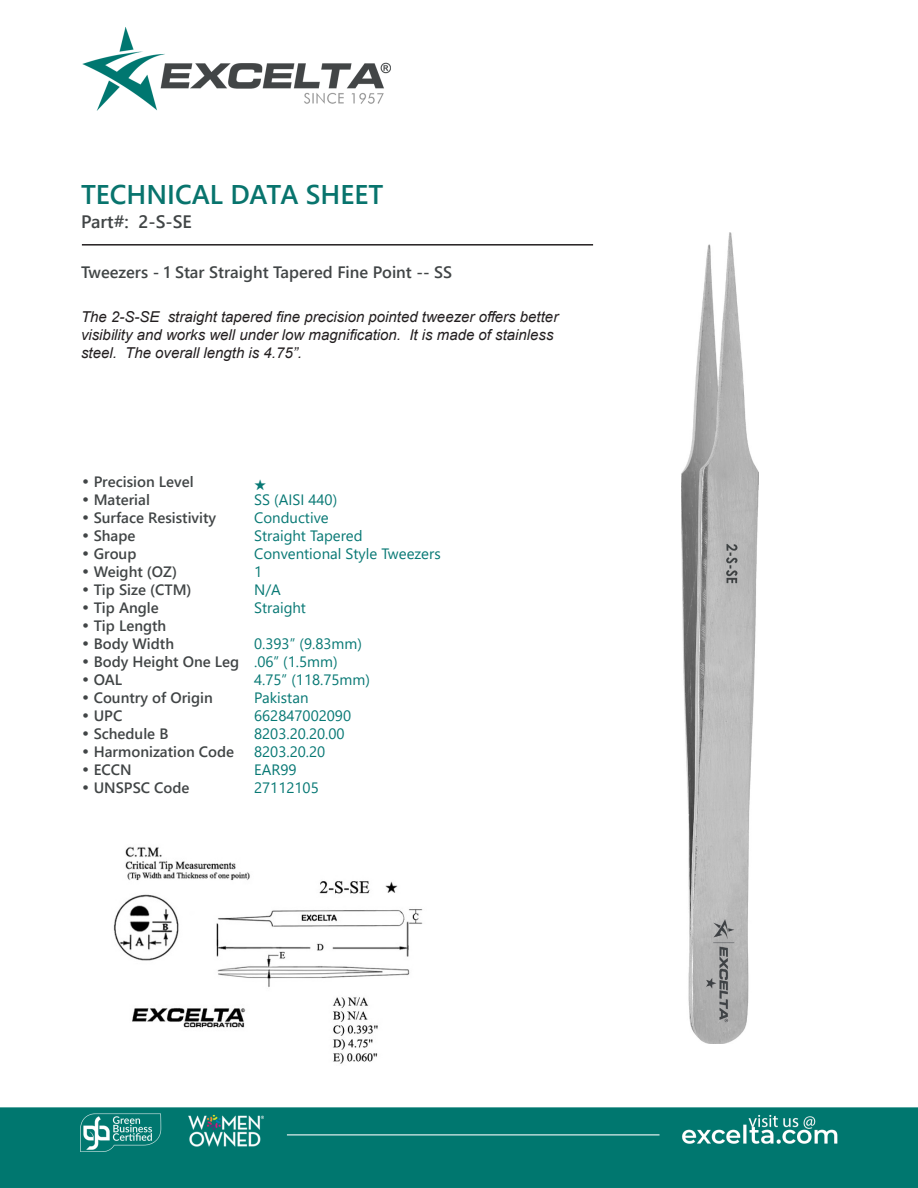
<style>
.page{position:relative;width:918px;height:1188px;background:#fff}
.page>*{position:absolute;margin:0;border:0;box-sizing:border-box;transform-origin:0 0}
.t1{font:700 27px "Yu Gothic UI";color:#08746d}
.t2{font:700 18px "Yu Gothic UI";color:#414546}
.t3{font:700 16.5px "Yu Gothic UI";color:#414546}
.CT_s_CTM{font:700 15px "Yu Gothic UI";color:#414546}
.CT_s_CTM-2{font:15px "Yu Gothic UI";color:#077874}
.t4{font:italic 15px/18px "Arial";color:#231f20}
.s1{font-family:"Century Gothic";font-weight:400}
</style>
<div class="page">
<img style="left:0;top:27px;width:918px;height:1161px">
<img style="left:682px;top:232px;width:76px;height:812px">
<img style="left:107px;top:841px;width:328px;height:225px">
<hr style="left:82px;top:244px;width:511px;height:2px;background:#231f20">
<svg style="left:255px;top:479px;width:11px;height:11px"></svg>
<p class="t1" style="left:81px;top:178px;width:304px">TECHNICAL DATA SHEET</p>
<p class="t2" style="left:81px;top:212px;width:112px">Part#: 2-S-SE</p>
<p class="t3" style="left:81px;top:262px;width:373px">Tweezers - 1 Star Straight Tapered Fine Point -- SS</p>
<p class="t4" style="left:81px;top:308px;width:479px">The 2-S-SE straight tapered fine precision pointed tweezer offers better visibility and works well under low magnification. It is made of stainless steel. The overall length is 4.75”.</p>
<p class="CT_s_CTM" style="left:81px;top:473px;width:114px"><span class="s1">•</span> Precision Level</p>
<p class="CT_s_CTM" style="left:81px;top:491px;width:70px"><span class="s1">•</span> Material</p>
<p class="CT_s_CTM-2" style="left:254px;top:485px;width:85px">SS (AISI 440)</p>
<p class="CT_s_CTM" style="left:81px;top:509px;width:137px"><span class="s1">•</span> Surface Resistivity</p>
<p class="CT_s_CTM-2" style="left:254px;top:503px;width:76px">Conductive</p>
<p class="CT_s_CTM" style="left:81px;top:527px;width:56px"><span class="s1">•</span> Shape</p>
<p class="CT_s_CTM-2" style="left:254px;top:521px;width:110px">Straight Tapered</p>
<p class="CT_s_CTM" style="left:81px;top:545px;width:57px"><span class="s1">•</span> Group</p>
<p class="CT_s_CTM-2" style="left:254px;top:539px;width:188px">Conventional Style Tweezers</p>
<p class="CT_s_CTM" style="left:81px;top:563px;width:98px"><span class="s1">•</span> Weight (OZ)</p>
<p class="CT_s_CTM-2" style="left:254px;top:557px;width:10px">1</p>
<p class="CT_s_CTM" style="left:81px;top:581px;width:112px"><span class="s1">•</span> Tip Size (CTM)</p>
<p class="CT_s_CTM-2" style="left:254px;top:575px;width:28px">N/A</p>
<p class="CT_s_CTM" style="left:81px;top:599px;width:79px"><span class="s1">•</span> Tip Angle</p>
<p class="CT_s_CTM-2" style="left:254px;top:593px;width:53px">Straight</p>
<p class="CT_s_CTM" style="left:81px;top:617px;width:87px"><span class="s1">•</span> Tip Length</p>
<p class="CT_s_CTM" style="left:81px;top:635px;width:95px"><span class="s1">•</span> Body Width</p>
<p class="CT_s_CTM-2" style="left:254px;top:629px;width:109px">0.393” (9.83mm)</p>
<p class="CT_s_CTM" style="left:81px;top:653px;width:160px"><span class="s1">•</span> Body Height One Leg</p>
<p class="CT_s_CTM-2" style="left:254px;top:647px;width:85px">.06” (1.5mm)</p>
<p class="CT_s_CTM" style="left:81px;top:671px;width:43px"><span class="s1">•</span> OAL</p>
<p class="CT_s_CTM-2" style="left:254px;top:665px;width:117px">4.75” (118.75mm)</p>
<p class="CT_s_CTM" style="left:81px;top:689px;width:133px"><span class="s1">•</span> Country of Origin</p>
<p class="CT_s_CTM-2" style="left:254px;top:683px;width:56px">Pakistan</p>
<p class="CT_s_CTM" style="left:81px;top:707px;width:43px"><span class="s1">•</span> UPC</p>
<p class="CT_s_CTM-2" style="left:254px;top:701px;width:99px">662847002090</p>
<p class="CT_s_CTM" style="left:81px;top:725px;width:89px"><span class="s1">•</span> Schedule B</p>
<p class="CT_s_CTM-2" style="left:254px;top:719px;width:92px">8203.20.20.00</p>
<p class="CT_s_CTM" style="left:81px;top:743px;width:155px"><span class="s1">•</span> Harmonization Code</p>
<p class="CT_s_CTM-2" style="left:254px;top:737px;width:73px">8203.20.20</p>
<p class="CT_s_CTM" style="left:81px;top:761px;width:52px"><span class="s1">•</span> ECCN</p>
<p class="CT_s_CTM-2" style="left:254px;top:755px;width:44px">EAR99</p>
<p class="CT_s_CTM" style="left:81px;top:779px;width:110px"><span class="s1">•</span> UNSPSC Code</p>
<p class="CT_s_CTM-2" style="left:254px;top:773px;width:66px">27112105</p>
</div>
